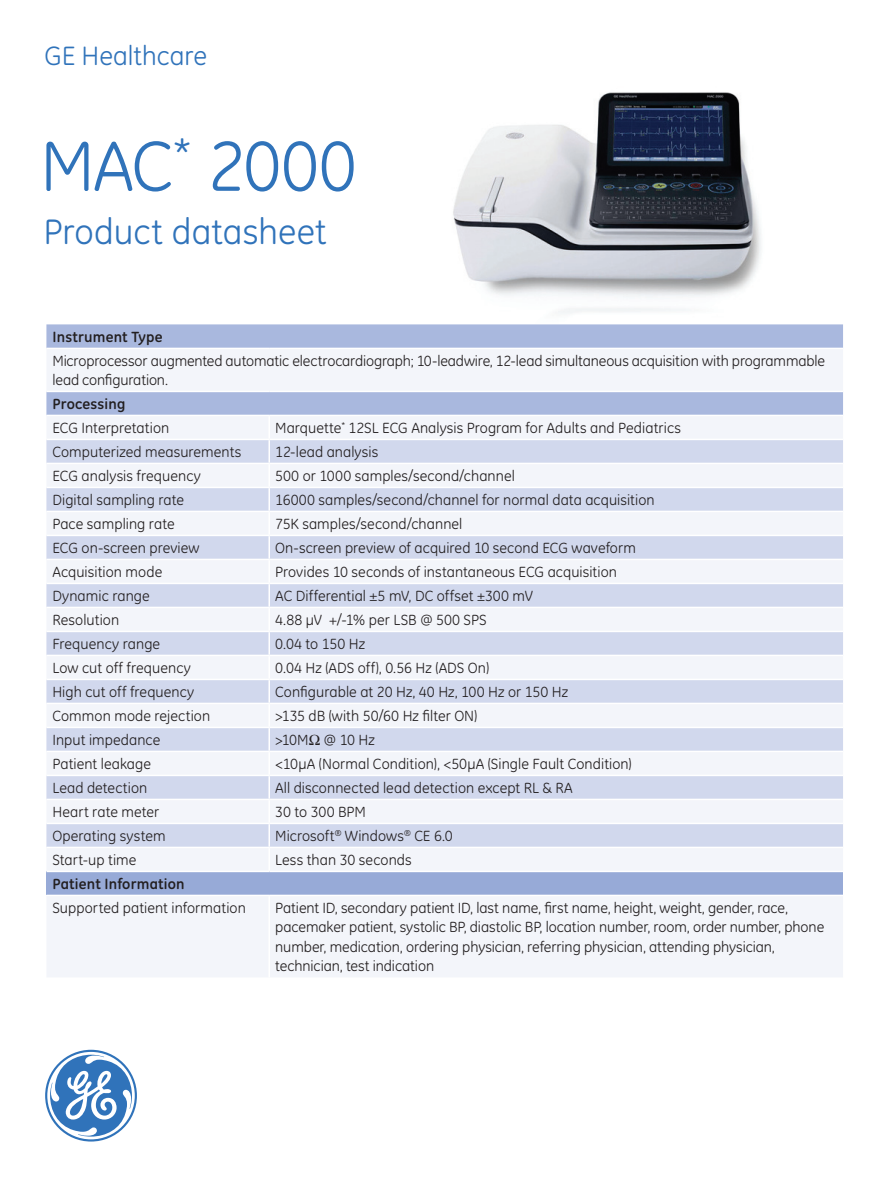
<style>
.page{position:relative;width:891px;height:1188px;background:#fff}
.page>*{position:absolute;margin:0;border:0;box-sizing:border-box;transform-origin:0 0}
.Front_Cover_Headline{font:72px "GE Inspira";letter-spacing:-.03em;color:#3073ba}
.Front_Cover_Subhead{font:36px "GE Inspira";letter-spacing:.005em;color:#3073ba}
.GE_Healthcare_Front{font:27px "GE Inspira";color:#3073ba}
.Body_9_11{font:15px/19.5px "GE Inspira";color:#231f20}
.Body_Bold_9_11{font:700 15px "GE Inspira";letter-spacing:.01em;color:#231f20}
</style>
<div class="page">
<img style="left:453px;top:92px;width:308px;height:222px">
<svg style="left:45px;top:1050px;width:92px;height:92px"></svg>
<svg style="left:46px;top:324px;width:797px;height:24px;background:#abbadf"></svg>
<svg style="left:46px;top:349px;width:797px;height:628px;fill:#f3f5fa"></svg>
<svg style="left:46px;top:440px;width:797px;height:407px;fill:#d9dff0"></svg>
<div style="left:46px;top:871px;width:797px;height:24px;background:#97aad7"></div>
<hr style="left:46px;top:391px;width:223px;height:1px;background:#fff">
<hr style="left:269px;top:391px;width:574px;height:1px;background:#fff">
<hr style="left:46px;top:415px;width:223px;height:1px;background:#fff">
<hr style="left:269px;top:415px;width:574px;height:1px;background:#fff">
<hr style="left:268px;top:416px;width:2px;height:23px;background:#fff">
<hr style="left:46px;top:439px;width:223px;height:1px;background:#fff">
<hr style="left:269px;top:439px;width:574px;height:1px;background:#fff">
<hr style="left:268px;top:440px;width:2px;height:23px;background:#fff">
<hr style="left:46px;top:463px;width:223px;height:1px;background:#fff">
<hr style="left:269px;top:463px;width:574px;height:1px;background:#fff">
<hr style="left:268px;top:464px;width:2px;height:23px;background:#fff">
<hr style="left:46px;top:487px;width:223px;height:1px;background:#fff">
<hr style="left:269px;top:487px;width:574px;height:1px;background:#fff">
<hr style="left:268px;top:488px;width:2px;height:23px;background:#fff">
<hr style="left:46px;top:511px;width:223px;height:1px;background:#fff">
<hr style="left:269px;top:511px;width:574px;height:1px;background:#fff">
<hr style="left:268px;top:512px;width:2px;height:23px;background:#fff">
<hr style="left:46px;top:535px;width:223px;height:1px;background:#fff">
<hr style="left:269px;top:535px;width:574px;height:1px;background:#fff">
<hr style="left:268px;top:536px;width:2px;height:23px;background:#fff">
<hr style="left:46px;top:559px;width:223px;height:1px;background:#fff">
<hr style="left:269px;top:559px;width:574px;height:1px;background:#fff">
<hr style="left:268px;top:560px;width:2px;height:23px;background:#fff">
<hr style="left:46px;top:583px;width:223px;height:1px;background:#fff">
<hr style="left:269px;top:583px;width:574px;height:1px;background:#fff">
<hr style="left:268px;top:584px;width:2px;height:23px;background:#fff">
<hr style="left:46px;top:607px;width:223px;height:1px;background:#fff">
<hr style="left:269px;top:607px;width:574px;height:1px;background:#fff">
<hr style="left:268px;top:608px;width:2px;height:23px;background:#fff">
<hr style="left:46px;top:631px;width:223px;height:1px;background:#fff">
<hr style="left:269px;top:631px;width:574px;height:1px;background:#fff">
<hr style="left:268px;top:632px;width:2px;height:23px;background:#fff">
<hr style="left:46px;top:655px;width:223px;height:1px;background:#fff">
<hr style="left:269px;top:655px;width:574px;height:1px;background:#fff">
<hr style="left:268px;top:656px;width:2px;height:23px;background:#fff">
<hr style="left:46px;top:679px;width:223px;height:1px;background:#fff">
<hr style="left:269px;top:679px;width:574px;height:1px;background:#fff">
<hr style="left:268px;top:680px;width:2px;height:23px;background:#fff">
<hr style="left:46px;top:703px;width:223px;height:1px;background:#fff">
<hr style="left:269px;top:703px;width:574px;height:1px;background:#fff">
<hr style="left:268px;top:704px;width:2px;height:23px;background:#fff">
<hr style="left:46px;top:727px;width:223px;height:1px;background:#fff">
<hr style="left:269px;top:727px;width:574px;height:1px;background:#fff">
<hr style="left:268px;top:728px;width:2px;height:23px;background:#fff">
<hr style="left:46px;top:751px;width:223px;height:1px;background:#fff">
<hr style="left:269px;top:751px;width:574px;height:1px;background:#fff">
<hr style="left:268px;top:752px;width:2px;height:23px;background:#fff">
<hr style="left:46px;top:775px;width:223px;height:1px;background:#fff">
<hr style="left:269px;top:775px;width:574px;height:1px;background:#fff">
<hr style="left:268px;top:776px;width:2px;height:23px;background:#fff">
<hr style="left:46px;top:799px;width:223px;height:1px;background:#fff">
<hr style="left:269px;top:799px;width:574px;height:1px;background:#fff">
<hr style="left:268px;top:800px;width:2px;height:23px;background:#fff">
<hr style="left:46px;top:823px;width:223px;height:1px;background:#fff">
<hr style="left:269px;top:823px;width:574px;height:1px;background:#fff">
<hr style="left:268px;top:824px;width:2px;height:23px;background:#fff">
<hr style="left:46px;top:847px;width:223px;height:1px;background:#fff">
<hr style="left:269px;top:847px;width:574px;height:1px;background:#fff">
<hr style="left:268px;top:848px;width:2px;height:23px;background:#fff">
<hr style="left:46px;top:871px;width:223px;height:1px;background:#fff">
<hr style="left:269px;top:871px;width:574px;height:1px;background:#fff">
<hr style="left:46px;top:895px;width:223px;height:1px;background:#fff">
<hr style="left:269px;top:895px;width:574px;height:1px;background:#fff">
<hr style="left:268px;top:896px;width:2px;height:81px;background:#fff">
<p class="GE_Healthcare_Front" style="left:44px;top:40px;width:164px">GE Healthcare</p>
<p class="Front_Cover_Headline" style="left:40px;top:125px;width:318px">MAC<sup>*</sup> 2000</p>
<p class="Front_Cover_Subhead" style="left:43px;top:211px;width:285px">Product datasheet</p>
<p class="Body_Bold_9_11" style="left:52px;top:328px;width:112px">Instrument Type</p>
<p class="Body_9_11" style="left:52px;top:351px;width:774px">Microprocessor augmented automatic electrocardiograph; 10-leadwire, 12-lead simultaneous acquisition with programmable lead configuration.</p>
<p class="Body_Bold_9_11" style="left:52px;top:395px;width:75px">Processing</p>
<p class="Body_9_11" style="left:52px;top:418px;width:118px">ECG Interpretation</p>
<p class="Body_9_11" style="left:275px;top:418px;width:407px">Marquette<sup>*</sup> 12SL ECG Analysis Program for Adults and Pediatrics</p>
<p class="Body_9_11" style="left:52px;top:442px;width:191px">Computerized measurements</p>
<p class="Body_9_11" style="left:275px;top:442px;width:104px">12-lead analysis</p>
<p class="Body_9_11" style="left:52px;top:466px;width:150px">ECG analysis frequency</p>
<p class="Body_9_11" style="left:275px;top:466px;width:241px">500 or 1000 samples/second/channel</p>
<p class="Body_9_11" style="left:52px;top:490px;width:133px">Digital sampling rate</p>
<p class="Body_9_11" style="left:275px;top:490px;width:381px">16000 samples/second/channel for normal data acquisition</p>
<p class="Body_9_11" style="left:52px;top:514px;width:124px">Pace sampling rate</p>
<p class="Body_9_11" style="left:275px;top:514px;width:189px">75K samples/second/channel</p>
<p class="Body_9_11" style="left:52px;top:538px;width:149px">ECG on-screen preview</p>
<p class="Body_9_11" style="left:275px;top:538px;width:362px">On-screen preview of acquired 10 second ECG waveform</p>
<p class="Body_9_11" style="left:52px;top:562px;width:111px">Acquisition mode</p>
<p class="Body_9_11" style="left:275px;top:562px;width:343px">Provides 10 seconds of instantaneous ECG acquisition</p>
<p class="Body_9_11" style="left:52px;top:586px;width:99px">Dynamic range</p>
<p class="Body_9_11" style="left:275px;top:586px;width:259px">AC Differential ±5 mV, DC offset ±300 mV</p>
<p class="Body_9_11" style="left:52px;top:610px;width:68px">Resolution</p>
<p class="Body_9_11" style="left:275px;top:610px;width:213px">4.88 µV +/-1% per LSB @ 500 SPS</p>
<p class="Body_9_11" style="left:52px;top:634px;width:109px">Frequency range</p>
<p class="Body_9_11" style="left:275px;top:634px;width:91px">0.04 to 150 Hz</p>
<p class="Body_9_11" style="left:52px;top:658px;width:140px">Low cut off frequency</p>
<p class="Body_9_11" style="left:275px;top:658px;width:215px">0.04 Hz (ADS off), 0.56 Hz (ADS On)</p>
<p class="Body_9_11" style="left:52px;top:682px;width:143px">High cut off frequency</p>
<p class="Body_9_11" style="left:275px;top:682px;width:294px">Configurable at 20 Hz, 40 Hz, 100 Hz or 150 Hz</p>
<p class="Body_9_11" style="left:52px;top:706px;width:159px">Common mode rejection</p>
<p class="Body_9_11" style="left:275px;top:706px;width:204px">&gt;135 dB (with 50/60 Hz filter ON)</p>
<p class="Body_9_11" style="left:52px;top:730px;width:110px">Input impedance</p>
<p class="Body_9_11" style="left:275px;top:730px;width:101px">&gt;10MΩ @ 10 Hz</p>
<p class="Body_9_11" style="left:52px;top:754px;width:100px">Patient leakage</p>
<p class="Body_9_11" style="left:275px;top:754px;width:358px">&lt;10µA (Normal Condition), &lt;50µA (Single Fault Condition)</p>
<p class="Body_9_11" style="left:52px;top:778px;width:96px">Lead detection</p>
<p class="Body_9_11" style="left:275px;top:778px;width:299px">All disconnected lead detection except RL &amp; RA</p>
<p class="Body_9_11" style="left:52px;top:802px;width:108px">Heart rate meter</p>
<p class="Body_9_11" style="left:275px;top:802px;width:92px">30 to 300 BPM</p>
<p class="Body_9_11" style="left:52px;top:826px;width:115px">Operating system</p>
<p class="Body_9_11" style="left:275px;top:826px;width:179px">Microsoft<sup>®</sup> Windows<sup>®</sup> CE 6.0</p>
<p class="Body_9_11" style="left:52px;top:850px;width:86px">Start-up time</p>
<p class="Body_9_11" style="left:275px;top:850px;width:138px">Less than 30 seconds</p>
<p class="Body_Bold_9_11" style="left:52px;top:875px;width:134px">Patient Information</p>
<p class="Body_9_11" style="left:52px;top:898px;width:195px">Supported patient information</p>
<p class="Body_9_11" style="left:275px;top:898px;width:551px">Patient ID, secondary patient ID, last name, first name, height, weight, gender, race, pacemaker patient, systolic BP, diastolic BP, location number, room, order number, phone number, medication, ordering physician, referring physician, attending physician, technician, test indication</p>
</div>
